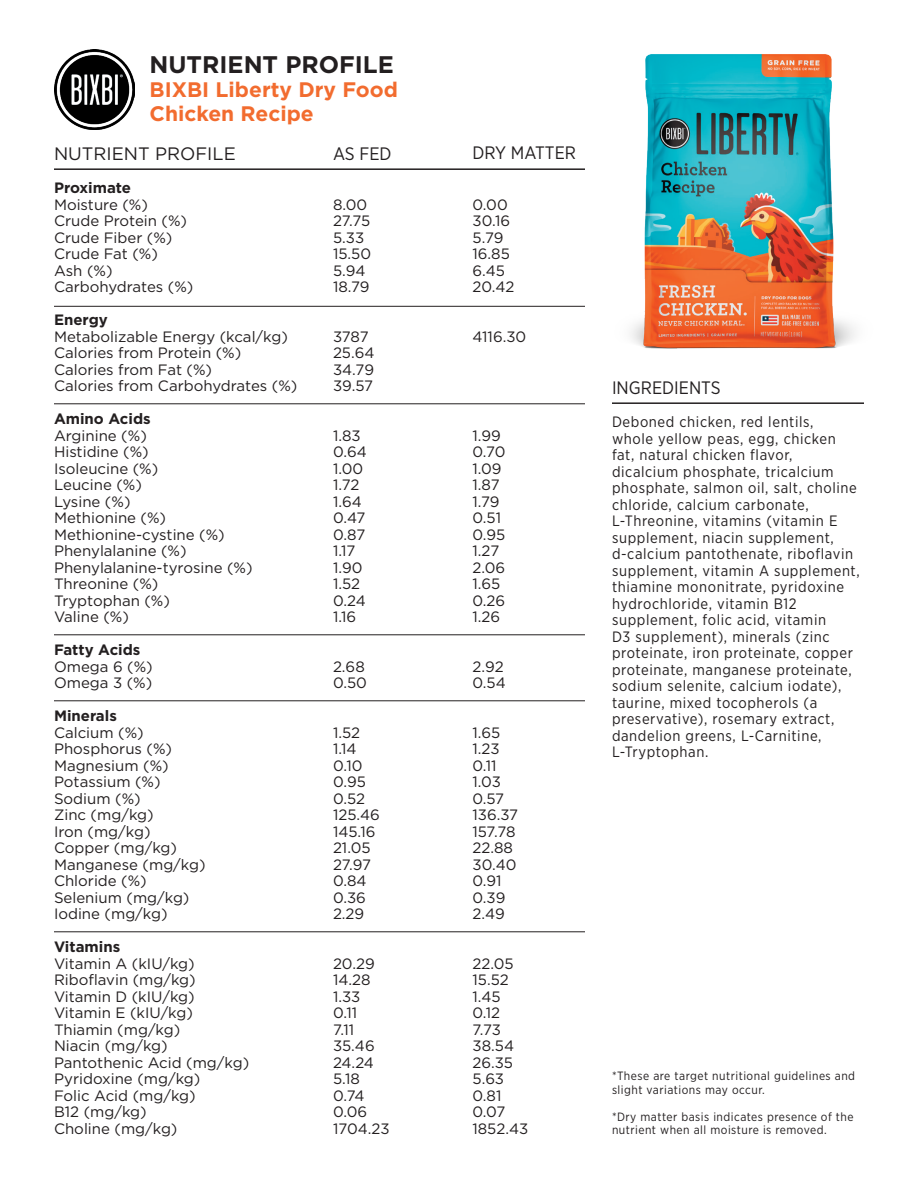
<style>
.page{position:relative;width:918px;height:1188px;background:#fff}
.page>*{position:absolute;margin:0;border:0;box-sizing:border-box;transform-origin:0 0}
.t1{font:700 24px "Gotham";color:#231f20}
.t2{font:700 21px/24px "Gotham";color:#f26c2f}
.t3{font:18px "Gotham Narrow";color:#231f20}
.t4{font:18px "Gotham";color:#231f20}
.t5{font:15px/16.5px "Gotham";color:#231f20}
.t6{font:15px/16.5px "Gotham Narrow";letter-spacing:.04em;color:#231f20}
.t7{font:700 15px "Gotham";color:#231f20}
.t8{font:12px/13.5px "Gotham Narrow";letter-spacing:.04em;color:#231f20}
</style>
<div class="page">
<img style="left:631px;top:54px;width:224px;height:295px">
<img style="left:55px;top:50px;width:80px;height:80px">
<hr style="left:54px;top:168px;width:531px;height:2px;background:#231f20">
<hr style="left:612px;top:402px;width:252px;height:2px;background:#231f20">
<hr style="left:54px;top:931px;width:531px;height:1px;background:#231f20">
<hr style="left:54px;top:700px;width:531px;height:1px;background:#231f20">
<hr style="left:54px;top:634px;width:531px;height:1px;background:#231f20">
<hr style="left:54px;top:403px;width:531px;height:1px;background:#231f20">
<hr style="left:54px;top:306px;width:531px;height:1px;background:#231f20">
<h1 class="t1" style="left:150px;top:49px;width:246px">NUTRIENT PROFILE</h1>
<h2 class="t2" style="left:150px;top:78px;width:250px">BIXBI Liberty Dry Food<br>Chicken Recipe</h2>
<p class="t4" style="left:54px;top:142px;width:183px">NUTRIENT PROFILE</p>
<p class="t7" style="left:54px;top:178px;width:79px">Proximate</p>
<p class="t5" style="left:54px;top:196px;width:141px">Moisture (%)<br>Crude Protein (%)<br>Crude Fiber (%)<br>Crude Fat (%)<br>Ash (%)<br>Carbohydrates (%)</p>
<p class="t7" style="left:54px;top:310px;width:55px">Energy</p>
<p class="t5" style="left:54px;top:328px;width:245px">Metabolizable Energy (kcal/kg)<br>Calories from Protein (%)<br>Calories from Fat (%)<br>Calories from Carbohydrates (%)</p>
<p class="t7" style="left:54px;top:409px;width:98px">Amino Acids</p>
<p class="t5" style="left:54px;top:427px;width:200px">Arginine (%)<br>Histidine (%)<br>Isoleucine (%)<br>Leucine (%)<br>Lysine (%)<br>Methionine (%)<br>Methionine-cystine (%)<br>Phenylalanine (%)<br>Phenylalanine-tyrosine (%)<br>Threonine (%)<br>Tryptophan (%)<br>Valine (%)</p>
<p class="t7" style="left:54px;top:640px;width:88px">Fatty Acids</p>
<p class="t5" style="left:54px;top:658px;width:100px">Omega 6 (%)<br>Omega 3 (%)</p>
<p class="t7" style="left:54px;top:706px;width:64px">Minerals</p>
<p class="t5" style="left:54px;top:724px;width:153px">Calcium (%)<br>Phosphorus (%)<br>Magnesium (%)<br>Potassium (%)<br>Sodium (%)<br>Zinc (mg/kg)<br>Iron (mg/kg)<br>Copper (mg/kg)<br>Manganese (mg/kg)<br>Chloride (%)<br>Selenium (mg/kg)<br>Iodine (mg/kg)</p>
<p class="t7" style="left:54px;top:937px;width:68px">Vitamins</p>
<p class="t5" style="left:54px;top:955px;width:197px">Vitamin A (kIU/kg)<br>Riboflavin (mg/kg)<br>Vitamin D (kIU/kg)<br>Vitamin E (kIU/kg)<br>Thiamin (mg/kg)<br>Niacin (mg/kg)<br>Pantothenic Acid (mg/kg)<br>Pyridoxine (mg/kg)<br>Folic Acid (mg/kg)<br>B12 (mg/kg)<br>Choline (mg/kg)</p>
<p class="t3" style="left:333px;top:142px;width:60px">AS FED</p>
<p class="t3" style="left:472px;top:142px;width:105px">DRY MATTER</p>
<p class="t5" style="left:333px;top:196px;width:40px">8.00<br>27.75<br>5.33<br>15.50<br>5.94<br>18.79</p>
<p class="t5" style="left:333px;top:328px;width:43px">3787<br>25.64<br>34.79<br>39.57</p>
<p class="t5" style="left:333px;top:427px;width:35px">1.83<br>0.64<br>1.00<br>1.72<br>1.64<br>0.47<br>0.87<br>1.17<br>1.90<br>1.52<br>0.24<br>1.16</p>
<p class="t5" style="left:333px;top:658px;width:36px">2.68<br>0.50</p>
<p class="t5" style="left:333px;top:724px;width:48px">1.52<br>1.14<br>0.10<br>0.95<br>0.52<br>125.46<br>145.16<br>21.05<br>27.97<br>0.84<br>0.36<br>2.29</p>
<p class="t5" style="left:333px;top:955px;width:58px">20.29<br>14.28<br>1.33<br>0.11<br>7.11<br>35.46<br>24.24<br>5.18<br>0.74<br>0.06<br>1704.23</p>
<p class="t5" style="left:472px;top:196px;width:44px">0.00<br>30.16<br>5.79<br>16.85<br>6.45<br>20.42</p>
<p class="t5" style="left:472px;top:328px;width:55px">4116.30</p>
<p class="t5" style="left:472px;top:427px;width:35px">1.99<br>0.70<br>1.09<br>1.87<br>1.79<br>0.51<br>0.95<br>1.27<br>2.06<br>1.65<br>0.26<br>1.26</p>
<p class="t5" style="left:472px;top:658px;width:35px">2.92<br>0.54</p>
<p class="t5" style="left:472px;top:724px;width:47px">1.65<br>1.23<br>0.11<br>1.03<br>0.57<br>136.37<br>157.78<br>22.88<br>30.40<br>0.91<br>0.39<br>2.49</p>
<p class="t5" style="left:472px;top:955px;width:57px">22.05<br>15.52<br>1.45<br>0.12<br>7.73<br>38.54<br>26.35<br>5.63<br>0.81<br>0.07<br>1852.43</p>
<p class="t3" style="left:612px;top:376px;width:110px">INGREDIENTS</p>
<p class="t6" style="left:612px;top:413px;width:249px">Deboned chicken, red lentils,<br>whole yellow peas, egg, chicken fat, natural chicken flavor, dicalcium phosphate, tricalcium phosphate, salmon oil, salt, choline chloride, calcium carbonate,<br>L-Threonine, vitamins (vitamin E supplement, niacin supplement, d-calcium pantothenate, riboflavin supplement, vitamin A supplement, thiamine mononitrate, pyridoxine hydrochloride, vitamin B12 supplement, folic acid, vitamin<br>D3 supplement), minerals (zinc proteinate, iron proteinate, copper proteinate, manganese proteinate, sodium selenite, calcium iodate), taurine, mixed tocopherols (a preservative), rosemary extract, dandelion greens, L-Carnitine,<br>L-Tryptophan.</p>
<p class="t8" style="left:612px;top:1069px;width:245px">*These are target nutritional guidelines and slight variations may occur.</p>
<p class="t8" style="left:612px;top:1109px;width:243px">*Dry matter basis indicates presence of the nutrient when all moisture is removed.</p>
</div>
